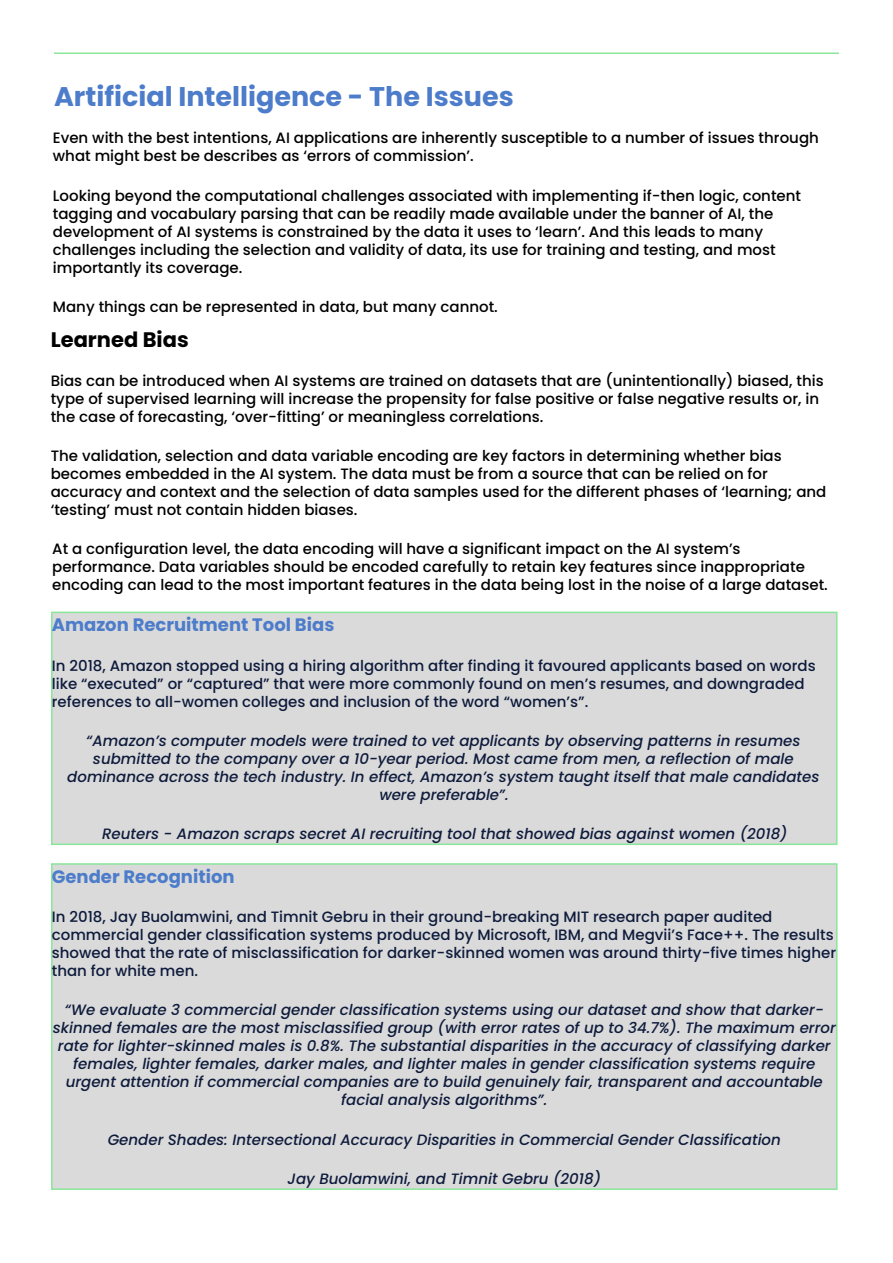
<style>
.page{position:relative;width:893px;height:1263px;background:#fff}
.page>*{position:absolute;margin:0;border:0;box-sizing:border-box;transform-origin:0 0}
.t1{font:700 27px "Poppins";color:#4c7cca}
.t2{font:700 21px "Poppins";color:#000}
.t3{font:700 18px "Poppins";color:#4c7cca}
.t4{font:500 15px/18px "Poppins";color:#000}
.t5{font:italic 500 15px/18px "Poppins";color:#0e1b3c;text-align:center}
.t6{font:500 15px/18px "Poppins";color:#0e1b3c}
</style>
<div class="page">
<div style="left:51px;top:863px;width:786px;height:327px;background:#dadada;border:2px solid #8ae69b"></div>
<hr style="left:54px;top:53px;width:785px;height:1px;background:#8ae69b">
<div style="left:51px;top:612px;width:786px;height:233px;background:#dadada;border:2px solid #8ae69b"></div>
<h1 class="t1" style="left:54px;top:81px;width:461px">Artificial Intelligence - The Issues</h1>
<p class="t4" style="left:53px;top:129px;width:767px">Even with the best intentions, AI applications are inherently susceptible to a number of issues through what might best be describes as ‘errors of commission’.</p>
<p class="t4" style="left:53px;top:187px;width:750px">Looking beyond the computational challenges associated with implementing if-then logic, content tagging and vocabulary parsing that can be readily made available under the banner of AI, the development of AI systems is constrained by the data it uses to ‘learn’. And this leads to many challenges including the selection and validity of data, its use for training and testing, and most importantly its coverage.</p>
<p class="t4" style="left:53px;top:298px;width:446px">Many things can be represented in data, but many cannot.</p>
<h2 class="t2" style="left:51px;top:327px;width:140px">Learned Bias</h2>
<p class="t4" style="left:51px;top:372px;width:774px">Bias can be introduced when AI systems are trained on datasets that are (unintentionally) biased, this type of supervised learning will increase the propensity for false positive or false negative results or, in the case of forecasting, ‘over-fitting’ or meaningless correlations.</p>
<p class="t4" style="left:51px;top:447px;width:777px">The validation, selection and data variable encoding are key factors in determining whether bias becomes embedded in the AI system. The data must be from a source that can be relied on for accuracy and context and the selection of data samples used for the different phases of ‘learning; and ‘testing’ must not contain hidden biases.</p>
<p class="t4" style="left:52px;top:540px;width:777px">At a configuration level, the data encoding will have a significant impact on the AI system’s performance. Data variables should be encoded carefully to retain key features since inappropriate encoding can lead to the most important features in the data being lost in the noise of a large dataset.</p>
<p class="t3" style="left:52px;top:614px;width:284px">Amazon Recruitment Tool Bias</p>
<p class="t6" style="left:52px;top:656px;width:765px">In 2018, Amazon stopped using a hiring algorithm after finding it favoured applicants based on words like “executed” or “captured” that were more commonly found on men’s resumes, and downgraded references to all-women colleges and inclusion of the word “women’s”.</p>
<p class="t5" style="left:67px;top:732px;width:754px">“Amazon’s computer models were trained to vet applicants by observing patterns in resumes submitted to the company over a 10-year period. Most came from men, a reflection of male dominance across the tech industry. In effect, Amazon’s system taught itself that male candidates were preferable”.</p>
<p class="t5" style="left:102px;top:825px;width:687px">Reuters - Amazon scraps secret AI recruiting tool that showed bias against women (2018)</p>
<p class="t3" style="left:52px;top:866px;width:184px">Gender Recognition</p>
<p class="t6" style="left:52px;top:908px;width:786px">In 2018, Jay Buolamwini, and Timnit Gebru in their ground-breaking MIT research paper audited commercial gender classification systems produced by Microsoft, IBM, and Megvii’s Face++. The results showed that the rate of misclassification for darker-skinned women was around thirty-five times higher than for white men.</p>
<p class="t5" style="left:53px;top:1001px;width:784px">“We evaluate 3 commercial gender classification systems using our dataset and show that darker&shy;skinned females are the most misclassified group (with error rates of up to 34.7%). The maximum error rate for lighter-skinned males is 0.8%. The substantial disparities in the accuracy of classifying darker females, lighter females, darker males, and lighter males in gender classification systems require urgent attention if commercial companies are to build genuinely fair, transparent and accountable facial analysis algorithms”.</p>
<p class="t5" style="left:108px;top:1130px;width:675px">Gender Shades: Intersectional Accuracy Disparities in Commercial Gender Classification</p>
<p class="t5" style="left:288px;top:1170px;width:315px">Jay Buolamwini, and Timnit Gebru (2018)</p>
</div>
